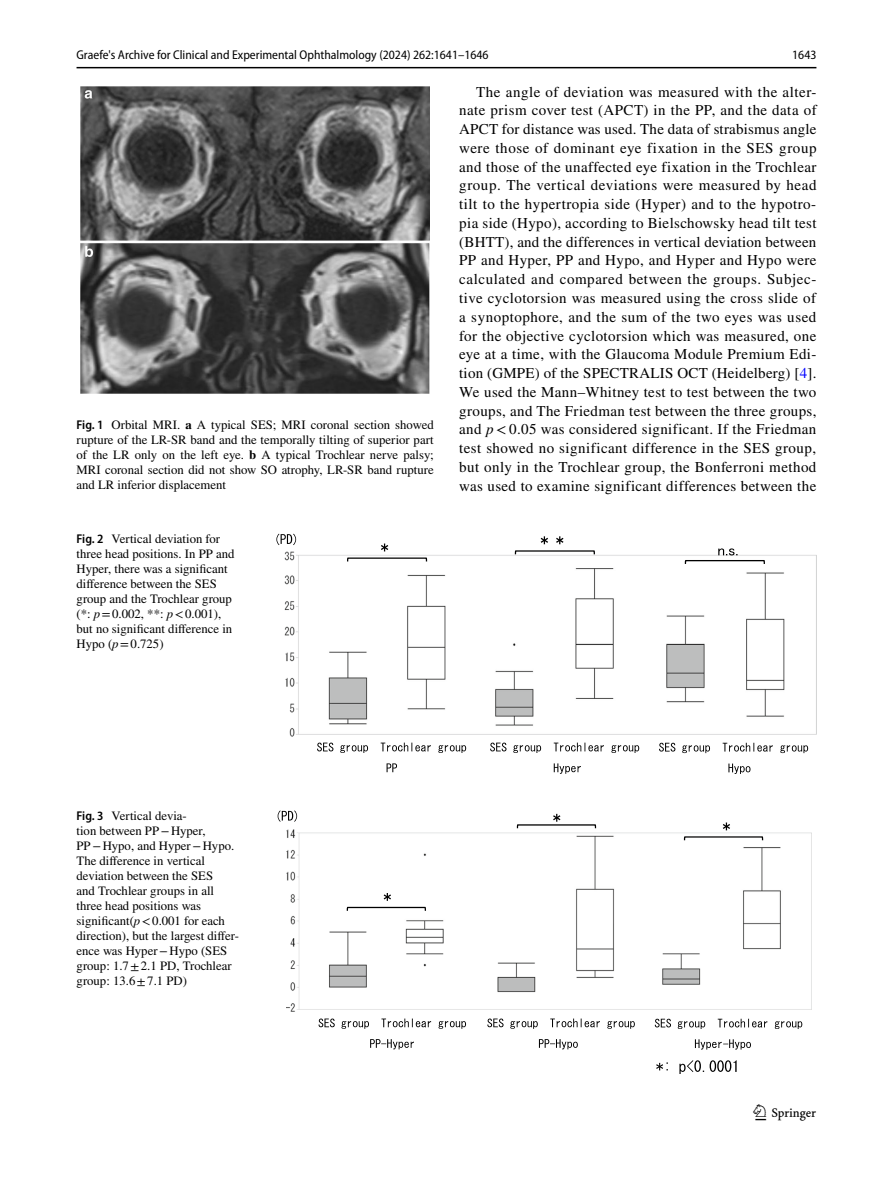
<style>
.page{position:relative;width:893px;height:1187px;background:#fff}
.page>*{position:absolute;margin:0;border:0;box-sizing:border-box;transform-origin:0 0}
.t1{font:22.5px "Springnew Regular 3";color:#000}
.t2{font:15px/18.8px "STIX";letter-spacing:.025em;color:#000;text-align:justify}
.t3{font:12.75px/15px "STIX";color:#000}
.t4{font:semi-condensed 12.75px "Myriad Pro";color:#000}
.s1{font-family:"Myriad Pro";font-weight:600;font-stretch:semi-condensed}
.s2{font-weight:700}
.s3{font-style:italic}
.s4{color:#00f}
</style>
<div class="page">
<hr style="left:77px;top:67px;width:739px;height:1px;background:#000">
<img style="left:81px;top:87px;width:348px;height:306px">
<img style="left:285px;top:551px;width:531px;height:185px">
<svg style="left:317px;top:742px;width:149px;height:11px"></svg>
<svg style="left:387px;top:763px;width:10px;height:9px"></svg>
<svg style="left:490px;top:742px;width:149px;height:11px"></svg>
<svg style="left:554px;top:763px;width:27px;height:10px"></svg>
<svg style="left:659px;top:742px;width:149px;height:11px"></svg>
<svg style="left:728px;top:763px;width:22px;height:11px"></svg>
<svg style="left:381px;top:543px;width:7px;height:8px"></svg>
<svg style="left:541px;top:536px;width:22px;height:8px"></svg>
<svg style="left:276px;top:533px;width:20px;height:12px"></svg>
<svg style="left:347px;top:557px;width:80px;height:4px"></svg>
<svg style="left:515px;top:550px;width:80px;height:4px"></svg>
<svg style="left:685px;top:548px;width:80px;height:16px"></svg>
<img style="left:286px;top:829px;width:525px;height:182px">
<svg style="left:319px;top:1018px;width:147px;height:10px"></svg>
<svg style="left:370px;top:1039px;width:44px;height:10px"></svg>
<svg style="left:487px;top:1018px;width:148px;height:10px"></svg>
<svg style="left:539px;top:1039px;width:39px;height:10px"></svg>
<svg style="left:655px;top:1018px;width:147px;height:10px"></svg>
<svg style="left:695px;top:1039px;width:56px;height:10px"></svg>
<svg style="left:347px;top:906px;width:79px;height:4px"></svg>
<svg style="left:384px;top:892px;width:7px;height:8px"></svg>
<svg style="left:517px;top:813px;width:79px;height:15px"></svg>
<svg style="left:684px;top:836px;width:79px;height:4px"></svg>
<svg style="left:723px;top:822px;width:7px;height:8px"></svg>
<svg style="left:656px;top:1060px;width:81px;height:13px"></svg>
<svg style="left:278px;top:810px;width:19px;height:11px"></svg>
<p class="t4" style="left:77px;top:48px;width:414px">Graefe's Archive for Clinical and Experimental Ophthalmology (2024) 262:1641–1646</p>
<p class="t4" style="left:792px;top:48px;width:26px">1643</p>
<p class="t3" style="left:77px;top:417px;width:359px;text-align:justify"><span class="s1">Fig. 1</span> Orbital MRI. <span class="s2">a</span> A typical SES; MRI coronal section showed rupture of the LR-SR band and the temporally tilting of superior part of the LR only on the left eye. <span class="s2">b</span> A typical Trochlear nerve palsy; MRI coronal section did not show SO atrophy, LR-SR band rupture and LR inferior displacement</p>
<p class="t3" style="left:77px;top:532px;width:160px"><span class="s1">Fig. 2</span> Vertical deviation for three head positions. In PP and<br>Hyper, there was a significant difference between the SES group and the Trochlear group (*: <span class="s3">p</span>=0.002, **: <span class="s3">p</span>&lt;0.001), but no significant difference in<br>Hypo (<span class="s3">p</span>=0.725)</p>
<p class="t2" style="left:459px;top:83px;width:359px;text-indent:17px">The angle of deviation was measured with the alter‑ nate prism cover test (APCT) in the PP, and the data of APCT for distance was used. The data of strabismus angle were those of dominant eye fixation in the SES group and those of the unaffected eye fixation in the Trochlear group. The vertical deviations were measured by head tilt to the hypertropia side (Hyper) and to the hypotro‑ pia side (Hypo), according to Bielschowsky head tilt test (BHTT), and the differences in vertical deviation between PP and Hyper, PP and Hypo, and Hyper and Hypo were calculated and compared between the groups. Subjec‑ tive cyclotorsion was measured using the cross slide of a synoptophore, and the sum of the two eyes was used for the objective cyclotorsion which was measured, one eye at a time, with the Glaucoma Module Premium Edi‑ tion (GMPE) of the SPECTRALIS OCT (Heidelberg) [<span class="s4">4</span>].<br>We used the Mann–Whitney test to test between the two groups, and The Friedman test between the three groups, and <span class="s3">p</span> &lt; 0.05 was considered significant. If the Friedman test showed no significant difference in the SES group, but only in the Trochlear group, the Bonferroni method was used to examine significant differences between the</p>
<p class="t3" style="left:77px;top:809px;width:164px"><span class="s1">Fig. 3</span> Vertical devia‑<br>tion between PP−Hyper,<br>PP−Hypo, and Hyper−Hypo.<br>The difference in vertical deviation between the SES<br>and Trochlear groups in all three head positions was significant(<span class="s3">p</span>&lt;0.001 for each direction), but the largest differ‑ ence was Hyper−Hypo (SES group: 1.7±2.1 PD, Trochlear group: 13.6±7.1 PD)</p>
<h1 class="t1" style="left:755px;top:1104px;width:62px">1 3</h1>
</div>
